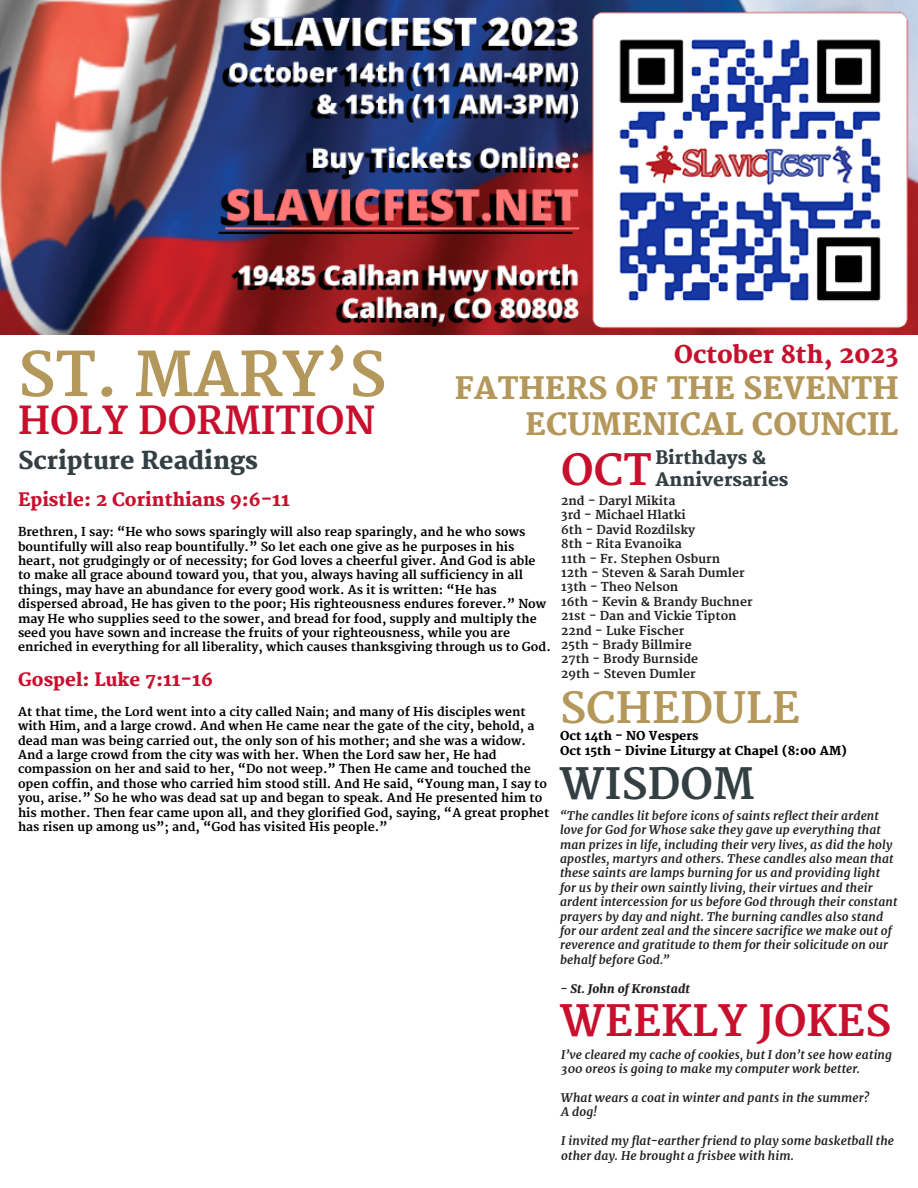
<style>
.page{position:relative;width:918px;height:1188px;background:#fff}
.page>*{position:absolute;margin:0;border:0;box-sizing:border-box;transform-origin:0 0}
.t1{font:700 60px "Merriweather";color:#b4975a}
.t2{font:700 42px "Merriweather";color:#c8102e}
.t3{font:700 42px "Merriweather";color:#b4975a}
.t4{font:700 42px "Merriweather";color:#333f42}
.t5{font:700 37.5px "Merriweather";color:#c8102e}
.t6{font:800 30px "Merriweather";color:#b4975a}
.t7{font:800 24px "Merriweather";color:#333f42}
.t8{font:800 24px "Merriweather";color:#c8102e}
.t9{font:800 18px "Merriweather";color:#c8102e}
.t10{font:800 18px "Merriweather";color:#333f42}
.t11{font:700 12px/14.4px "Merriweather";color:#000}
.t12{font:italic 700 12px/14.4px "Merriweather";letter-spacing:.01em;color:#231f20}
.t13{font:700 12px "Merriweather";color:#231f20}
.t14{font:800 12px "Merriweather";color:#000}
.t15{font:italic 800 12px "Merriweather";letter-spacing:.015em;color:#231f20}
</style>
<div class="page">
<img style="left:0;top:0;width:918px;height:335px">
<p class="t1" style="left:18px;top:340px;width:370px">ST. MARY’S</p>
<p class="t5" style="left:18px;top:398px;width:359px">HOLY DORMITION</p>
<p class="t8" style="left:674px;top:341px;width:226px">October 8th, 2023</p>
<p class="t6" style="left:455px;top:371px;width:445px">FATHERS OF THE SEVENTH</p>
<p class="t6" style="left:525px;top:407px;width:375px">ECUMENICAL COUNCIL</p>
<p class="t7" style="left:18px;top:446px;width:242px">Scripture Readings</p>
<p class="t9" style="left:18px;top:489px;width:273px">Epistle: 2 Corinthians 9:6-11</p>
<p class="t11" style="left:18px;top:525px;width:519px">Brethren, I say: “He who sows sparingly will also reap sparingly, and he who sows bountifully will also reap bountifully.” So let each one give as he purposes in his heart, not grudgingly or of necessity; for God loves a cheerful giver. And God is able to make all grace abound toward you, that you, always having all sufficiency in all things, may have an abundance for every good work. As it is written: “He has</p>
<p class="t11" style="left:18px;top:597px;width:530px">dispersed abroad, He has given to the poor; His righteousness endures forever.” Now may He who supplies seed to the sower, and bread for food, supply and multiply the seed you have sown and increase the fruits of your righteousness, while you are</p>
<p class="t11" style="left:18px;top:640px;width:534px">enriched in everything for all liberality, which causes thanksgiving through us to God.</p>
<p class="t9" style="left:18px;top:669px;width:196px">Gospel: Luke 7:11-16</p>
<p class="t11" style="left:18px;top:705px;width:518px">At that time, the Lord went into a city called Nain; and many of His disciples went with Him, and a large crowd. And when He came near the gate of the city, behold, a dead man was being carried out, the only son of his mother; and she was a widow.<br>And a large crowd from the city was with her. When the Lord saw her, He had</p>
<p class="t11" style="left:18px;top:762px;width:533px">compassion on her and said to her, “Do not weep.” Then He came and touched the open coffin, and those who carried him stood still. And He said, “Young man, I say to you, arise.” So he who was dead sat up and began to speak. And He presented him to his mother. Then fear came upon all, and they glorified God, saying, “A great prophet has risen up among us”; and, “God has visited His people.”</p>
<p class="t2" style="left:561px;top:446px;width:92px">OCT</p>
<p class="t10" style="left:656px;top:448px;width:112px">Birthdays &amp;</p>
<p class="t10" style="left:656px;top:469px;width:135px">Anniversaries</p>
<p class="t13" style="left:561px;top:494px;width:116px">2nd - Daryl Mikita</p>
<p class="t13" style="left:561px;top:508px;width:126px">3rd - Michael Hlatki</p>
<p class="t13" style="left:561px;top:523px;width:135px">6th - David Rozdilsky</p>
<p class="t13" style="left:561px;top:537px;width:122px">8th - Rita Evanoika</p>
<p class="t13" style="left:561px;top:551px;width:160px">11th - Fr. Stephen Osburn</p>
<p class="t13" style="left:561px;top:566px;width:185px">12th - Steven &amp; Sarah Dumler</p>
<p class="t13" style="left:561px;top:580px;width:119px">13th - Theo Nelson</p>
<p class="t13" style="left:561px;top:595px;width:193px">16th - Kevin &amp; Brandy Buchner</p>
<p class="t13" style="left:561px;top:609px;width:177px">21st - Dan and Vickie Tipton</p>
<p class="t13" style="left:561px;top:623px;width:125px">22nd - Luke Fischer</p>
<p class="t13" style="left:561px;top:638px;width:132px">25th - Brady Billmire</p>
<p class="t13" style="left:561px;top:652px;width:138px">27th - Brody Burnside</p>
<p class="t13" style="left:561px;top:667px;width:136px">29th - Steven Dumler</p>
<p class="t3" style="left:560px;top:683px;width:242px">SCHEDULE</p>
<p class="t14" style="left:560px;top:729px;width:140px">Oct 14th - NO Vespers</p>
<p class="t14" style="left:560px;top:743px;width:289px">Oct 15th - Divine Liturgy at Chapel (8:00 AM)</p>
<p class="t4" style="left:560px;top:759px;width:196px">WISDOM</p>
<p class="t12" style="left:560px;top:808px;width:339px">“The candles lit before icons of saints reflect their ardent love for God for Whose sake they gave up everything that man prizes in life, including their very lives, as did the holy apostles, martyrs and others. These candles also mean that these saints are lamps burning for us and providing light for us by their own saintly living, their virtues and their ardent intercession for us before God through their constant prayers by day and night. The burning candles also stand for our ardent zeal and the sincere sacrifice we make out of reverence and gratitude to them for their solicitude on our behalf before God.”</p>
<p class="t15" style="left:560px;top:981px;width:131px">- St. John of Kronstadt</p>
<p class="t2" style="left:560px;top:997px;width:333px">WEEKLY JOKES</p>
<p class="t12" style="left:561px;top:1047px;width:332px">I’ve cleared my cache of cookies, but I don’t see how eating<br>300 oreos is going to make my computer work better.</p>
<p class="t12" style="left:561px;top:1091px;width:310px">What wears a coat in winter and pants in the summer?</p>
<p class="t12" style="left:561px;top:1105px;width:38px">A dog!</p>
<p class="t12" style="left:561px;top:1134px;width:334px">I invited my flat-earther friend to play some basketball the other day. He brought a frisbee with him.</p>
</div>
